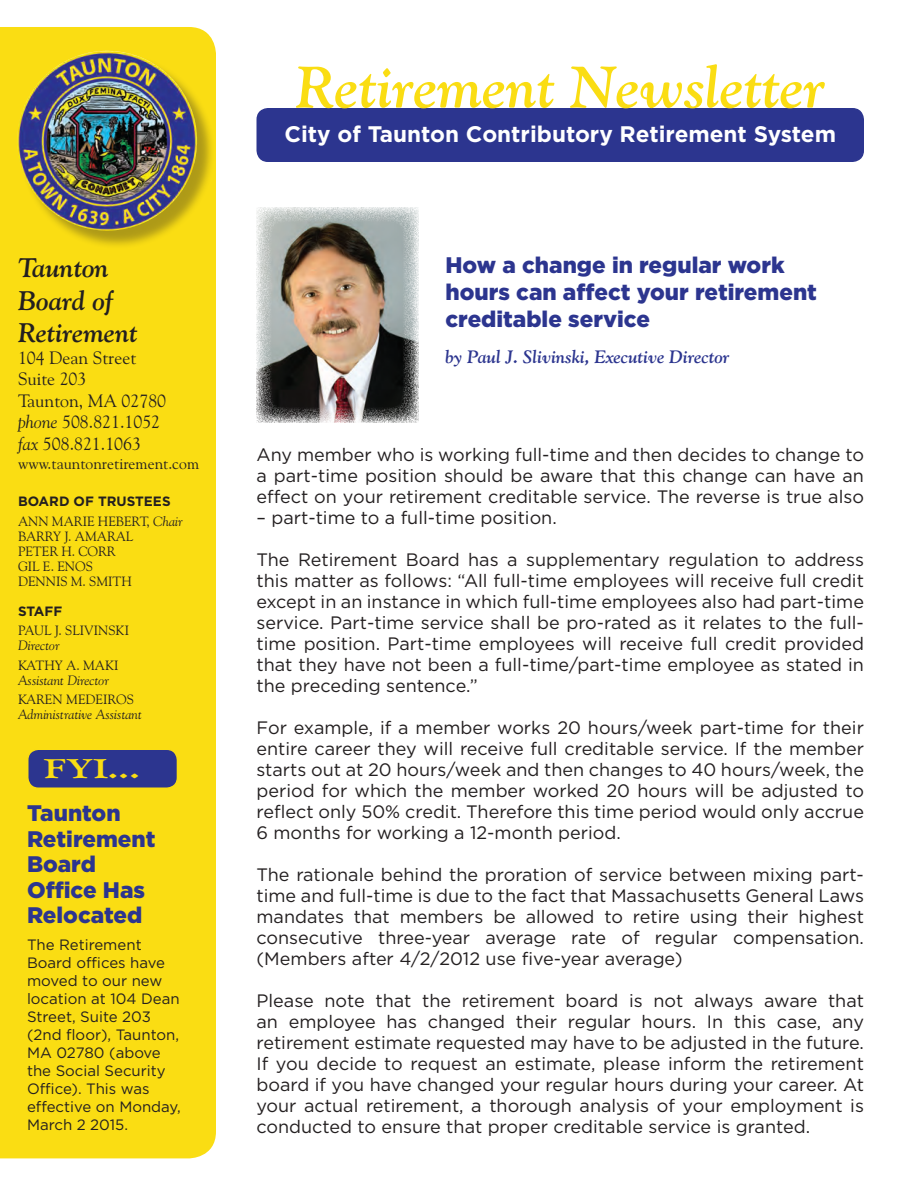
<style>
.page{position:relative;width:918px;height:1188px;background:#fff}
.page>*{position:absolute;margin:0;border:0;box-sizing:border-box;transform-origin:0 0}
.t1{font:italic 700 58.5px "Goudy Old Style BT";color:#fadd13}
.t2{font:italic 700 27px "Goudy Old Style BT";color:#231f20}
.t3{font:700 27px "Goudy Old Style BT";color:#fadd13;scale:1.5 1}
.t4{font:900 22.5px/25.5px "Gotham";color:#2c358f}
.t5{font:700 22.5px "Gotham";color:#fff}
.t6{font:18px/21px "Gotham";color:#231f20;text-align:justify}
.t7{font:18px "Goudy Old Style BT";color:#231f20}
.t8{font:italic 700 18px "Goudy Old Style BT";color:#2c358f}
.t9{font:15.75px "Goudy Old Style BT";color:#231f20}
.t10{font:15px/18px "Gotham";color:#231f20}
.t11{font:13.5px "Goudy Old Style BT";color:#231f20}
.t12{font:italic 13.5px "Goudy Old Style BT";color:#231f20}
.t13{font:700 13.5px "Gotham";color:#231f20}
.s1{font-style:italic}
</style>
<div class="page">
<div style="left:0;top:27px;width:216px;height:1131px;background:#fadd13"></div>
<div style="left:20px;top:54px;width:196px;height:195px;background:#231f20;opacity:.35"></div>
<img style="left:34px;top:51px;width:71px;height:38px">
<img style="left:256px;top:207px;width:162px;height:216px">
<div style="left:28px;top:749px;width:149px;height:39px;background:#2c358f;border-radius:11px"></div>
<div style="left:27px;top:748px;width:151px;height:41px;border:2px solid #fadd13;border-radius:11px"></div>
<div style="left:257px;top:109px;width:606px;height:52px;background:#2c358f;border-radius:11px"></div>
<div style="left:256px;top:108px;width:608px;height:54px;border:2px solid #2c358f;border-radius:11px"></div>
<p class="t2" style="left:18px;top:251px;width:92px">Taunton</p>
<p class="t2" style="left:18px;top:284px;width:96px">Board of</p>
<p class="t2" style="left:18px;top:316px;width:121px">Retirement</p>
<p class="t7" style="left:18px;top:346px;width:120px">104 Dean Street</p>
<p class="t7" style="left:18px;top:368px;width:70px">Suite 203</p>
<p class="t7" style="left:18px;top:389px;width:150px">Taunton, MA 02780</p>
<p class="t7" style="left:18px;top:411px;width:144px"><span class="s1">phone</span> 508.821.1052</p>
<p class="t7" style="left:18px;top:433px;width:124px"><span class="s1">fax</span> 508.821.1063</p>
<p class="t9" style="left:18px;top:454px;width:183px">www.tauntonretirement.com</p>
<p class="t13" style="left:18px;top:494px;width:154px">BOARD OF TRUSTEES</p>
<p class="t11" style="left:18px;top:513px;width:166px">ANN MARIE HEBERT, <span class="s1">Chair</span></p>
<p class="t11" style="left:18px;top:528px;width:117px">BARRY J. AMARAL</p>
<p class="t11" style="left:18px;top:543px;width:99px">PETER H. CORR</p>
<p class="t11" style="left:18px;top:558px;width:77px">GIL E. ENOS</p>
<p class="t11" style="left:18px;top:573px;width:115px">DENNIS M. SMITH</p>
<p class="t13" style="left:18px;top:603px;width:46px">STAFF</p>
<p class="t11" style="left:18px;top:622px;width:113px">PAUL J. SLIVINSKI</p>
<p class="t12" style="left:18px;top:637px;width:43px">Director</p>
<p class="t11" style="left:18px;top:657px;width:102px">KATHY A. MAKI</p>
<p class="t12" style="left:18px;top:672px;width:93px">Assistant Director</p>
<p class="t11" style="left:18px;top:691px;width:118px">KAREN MEDEIROS</p>
<p class="t12" style="left:18px;top:706px;width:125px">Administrative Assistant</p>
<p class="t3" style="left:44px;top:752px;width:66px">FYI...</p>
<p class="t4" style="left:27px;top:800px;width:130px">Taunton<br>Retirement<br>Board<br>Office Has<br>Relocated</p>
<p class="t10" style="left:27px;top:936px;width:155px">The Retirement<br>Board offices have moved to our new location at 104 Dean<br>Street, Suite 203 (2nd floor), Taunton,<br>MA 02780 (above the Social Security<br>Office). This was effective on Monday,<br>March 2 2015.</p>
<p class="t1" style="left:296px;top:51px;width:530px">Retirement Newsletter</p>
<p class="t5" style="left:284px;top:121px;width:553px">City of Taunton Contributory Retirement System</p>
<p class="t4" style="left:446px;top:252px;width:341px">How a change in regular work</p>
<p class="t4" style="left:446px;top:278px;width:373px;line-height:27px">hours can affect your retirement creditable service</p>
<p class="t8" style="left:446px;top:346px;width:285px">by Paul J. Slivinski, Executive Director</p>
<p class="t6" style="left:256px;top:443px;width:609px">Any member who is working full-time and then decides to change to a part-time position should be aware that this change can have an effect on your retirement creditable service. The reverse is true also</p>
<p class="t6" style="left:256px;top:506px;width:302px">– part-time to a full-time position.</p>
<p class="t6" style="left:256px;top:548px;width:609px">The Retirement Board has a supplementary regulation to address this matter as follows: “All full-time employees will receive full credit except in an instance in which full-time employees also had part-time service. Part-time service shall be pro-rated as it relates to the full&shy;time position. Part-time employees will receive full credit provided that they have not been a full-time/part-time employee as stated in the preceding sentence.”</p>
<p class="t6" style="left:256px;top:716px;width:609px">For example, if a member works 20 hours/week part-time for their entire career they will receive full creditable service. If the member starts out at 20 hours/week and then changes to 40 hours/week, the period for which the member worked 20 hours will be adjusted to reflect only 50% credit. Therefore this time period would only accrue 6 months for working a 12-month period.</p>
<p class="t6" style="left:256px;top:863px;width:609px">The rationale behind the proration of service between mixing part&shy;time and full-time is due to the fact that Massachusetts General Laws mandates that members be allowed to retire using their highest consecutive three-year average rate of regular compensation. (Members after 4/2/2012 use five-year average)</p>
<p class="t6" style="left:256px;top:989px;width:609px">Please note that the retirement board is not always aware that an employee has changed their regular hours. In this case, any retirement estimate requested may have to be adjusted in the future.<br>If you decide to request an estimate, please inform the retirement board if you have changed your regular hours during your career. At your actual retirement, a thorough analysis of your employment is conducted to ensure that proper creditable service is granted.</p>
</div>
